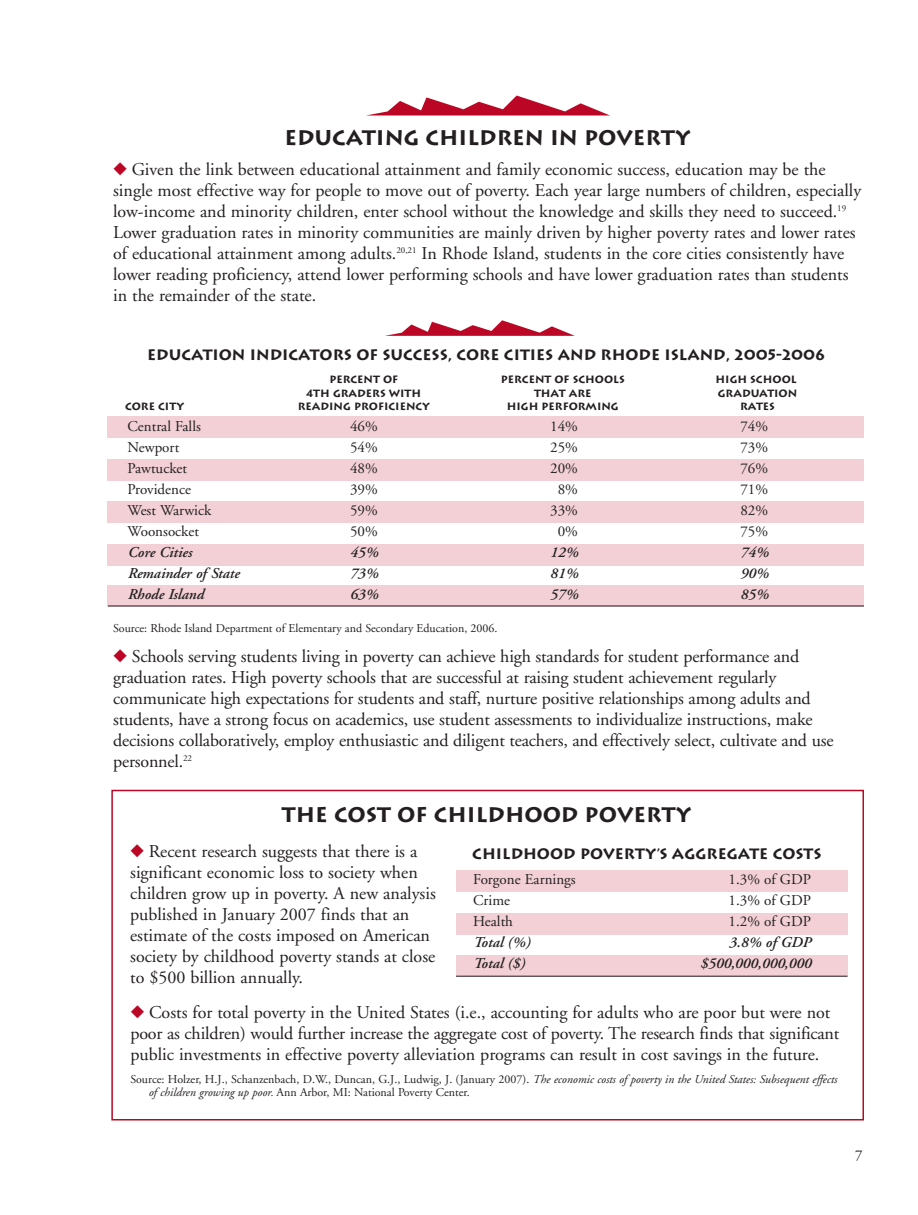
<style>
.page{position:relative;width:918px;height:1215px;background:#fff}
.page>*{position:absolute;margin:0;border:0;box-sizing:border-box;transform-origin:0 0}
.t1{font:700 21px "Lithos";color:#231f20}
.t2{font:18px/21px "Adobe Garamond";color:#231f20}
.t3{font:15px "Adobe Garamond";color:#231f20}
.t4{font:italic 600 15px "Adobe Garamond";color:#231f20}
.t5{font:700 15px "Lithos";color:#231f20}
.t6{font:12px/13.5px "Adobe Garamond";color:#231f20}
.t7{font:700 10.5px "Lithos";color:#231f20}
.s1{color:#bb0625}
.s2{font-style:italic}
</style>
<div class="page">
<div style="left:111px;top:790px;width:753px;height:331px;border:2px solid #bb0625"></div>
<svg style="left:369px;top:96px;width:240px;height:19px"></svg>
<svg style="left:385px;top:320px;width:190px;height:16px"></svg>
<div style="left:108px;top:417px;width:756px;height:21px;background:#f2d0d5"></div>
<div style="left:108px;top:459px;width:756px;height:21px;background:#f2d0d5"></div>
<div style="left:108px;top:502px;width:756px;height:21px;background:#f2d0d5"></div>
<div style="left:108px;top:545px;width:756px;height:21px;background:#f2d0d5"></div>
<div style="left:108px;top:585px;width:756px;height:21px;background:#f2d0d5"></div>
<hr style="left:108px;top:606px;width:756px;height:1px;background:#231f20">
<div style="left:456px;top:871px;width:392px;height:21px;background:#f2d0d5"></div>
<div style="left:456px;top:913px;width:392px;height:21px;background:#f2d0d5"></div>
<div style="left:456px;top:956px;width:392px;height:21px;background:#f2d0d5"></div>
<hr style="left:456px;top:976px;width:391px;height:1px;background:#231f20">
<p class="t1" style="left:285px;top:125px;width:408px">EDUCATING CHILDREN IN POVERTY</p>
<p class="t2" style="left:113px;top:160px;width:750px"><span class="s1">◆</span> Given the link between educational attainment and family economic success, education may be the single most effective way for people to move out of poverty. Each year large numbers of children, especially low-income and minority children, enter school without the knowledge and skills they need to succeed.<sup>19<br></sup>Lower graduation rates in minority communities are mainly driven by higher poverty rates and lower rates of educational attainment among adults.<sup>20,21</sup> In Rhode Island, students in the core cities consistently have lower reading proficiency, attend lower performing schools and have lower graduation rates than students in the remainder of the state.</p>
<p class="t5" style="left:147px;top:346px;width:679px">EDUCATION INDICATORS OF SUCCESS, CORE CITIES AND RHODE ISLAND, 2005-2006</p>
<p class="t7" style="left:329px;top:374px;width:70px">PERCENT OF</p>
<p class="t7" style="left:501px;top:374px;width:126px">PERCENT OF SCHOOLS</p>
<p class="t7" style="left:716px;top:374px;width:83px">HIGH SCHOOL#</p>
<p class="t7" style="left:307px;top:387px;width:116px">4TH GRADERS WITH</p>
<p class="t7" style="left:534px;top:387px;width:59px">THAT ARE</p>
<p class="t7" style="left:718px;top:387px;width:81px">GRADUATION</p>
<p class="t7" style="left:125px;top:401px;width:61px">CORE CITY</p>
<p class="t7" style="left:298px;top:401px;width:134px">READING PROFICIENCY</p>
<p class="t7" style="left:507px;top:401px;width:113px">HIGH PERFORMING</p>
<p class="t7" style="left:740px;top:401px;width:36px">RATES</p>
<p class="t3" style="left:127px;top:421px;width:75px">Central Falls</p>
<p class="t3" style="left:350px;top:421px;width:29px">46%</p>
<p class="t3" style="left:550px;top:421px;width:29px">14%</p>
<p class="t3" style="left:740px;top:421px;width:29px">74%</p>
<p class="t3" style="left:127px;top:442px;width:53px">Newport</p>
<p class="t3" style="left:350px;top:442px;width:29px">54%</p>
<p class="t3" style="left:550px;top:442px;width:29px">25%</p>
<p class="t3" style="left:740px;top:442px;width:29px">73%</p>
<p class="t3" style="left:127px;top:463px;width:61px">Pawtucket</p>
<p class="t3" style="left:350px;top:463px;width:29px">48%</p>
<p class="t3" style="left:550px;top:463px;width:29px">20%</p>
<p class="t3" style="left:740px;top:463px;width:29px">76%</p>
<p class="t3" style="left:127px;top:484px;width:65px">Providence</p>
<p class="t3" style="left:350px;top:484px;width:29px">39%</p>
<p class="t3" style="left:558px;top:484px;width:22px">8%</p>
<p class="t3" style="left:740px;top:484px;width:29px">71%</p>
<p class="t3" style="left:127px;top:505px;width:85px">West Warwick</p>
<p class="t3" style="left:350px;top:505px;width:29px">59%</p>
<p class="t3" style="left:550px;top:505px;width:29px">33%</p>
<p class="t3" style="left:740px;top:505px;width:29px">82%</p>
<p class="t3" style="left:127px;top:526px;width:73px">Woonsocket</p>
<p class="t3" style="left:350px;top:526px;width:29px">50%</p>
<p class="t3" style="left:558px;top:526px;width:22px">0%</p>
<p class="t3" style="left:740px;top:526px;width:29px">75%</p>
<p class="t4" style="left:127px;top:547px;width:66px">Core Cities</p>
<p class="t4" style="left:350px;top:547px;width:30px">45%</p>
<p class="t4" style="left:550px;top:547px;width:30px">12%</p>
<p class="t4" style="left:740px;top:547px;width:30px">74%</p>
<p class="t4" style="left:127px;top:568px;width:113px">Remainder of State</p>
<p class="t4" style="left:350px;top:568px;width:30px">73%</p>
<p class="t4" style="left:550px;top:568px;width:30px">81%</p>
<p class="t4" style="left:740px;top:568px;width:30px">90%</p>
<p class="t4" style="left:127px;top:589px;width:78px">Rhode Island</p>
<p class="t4" style="left:350px;top:589px;width:30px">63%</p>
<p class="t4" style="left:550px;top:589px;width:30px">57%</p>
<p class="t4" style="left:740px;top:589px;width:30px">85%</p>
<p class="t6" style="left:113px;top:622px;width:386px">Source: Rhode Island Department of Elementary and Secondary Education, 2006.</p>
<p class="t2" style="left:113px;top:647px;width:722px"><span class="s1">◆</span> Schools serving students living in poverty can achieve high standards for student performance and graduation rates. High poverty schools that are successful at raising student achievement regularly communicate high expectations for students and staff, nurture positive relationships among adults and students, have a strong focus on academics, use student assessments to individualize instructions, make decisions collaboratively, employ enthusiastic and diligent teachers, and effectively select, cultivate and use personnel.<sup>22</sup></p>
<p class="t1" style="left:282px;top:802px;width:411px">THE COST OF CHILDHOOD POVERTY</p>
<p class="t2" style="left:130px;top:842px;width:307px"><span class="s1">◆</span> Recent research suggests that there is a significant economic loss to society when children grow up in poverty. A new analysis published in January 2007 finds that an estimate of the costs imposed on American society by childhood poverty stands at close to $500 billion annually.</p>
<p class="t5" style="left:472px;top:845px;width:351px">CHILDHOOD POVERTY’S AGGREGATE COSTS</p>
<p class="t3" style="left:473px;top:874px;width:104px">Forgone Earnings</p>
<p class="t3" style="left:729px;top:874px;width:84px">1.3% of GDP</p>
<p class="t3" style="left:473px;top:895px;width:38px">Crime</p>
<p class="t3" style="left:729px;top:895px;width:84px">1.3% of GDP</p>
<p class="t3" style="left:473px;top:916px;width:41px">Health</p>
<p class="t3" style="left:729px;top:916px;width:84px">1.2% of GDP</p>
<p class="t4" style="left:473px;top:937px;width:58px">Total (%)</p>
<p class="t4" style="left:729px;top:937px;width:84px">3.8% of GDP</p>
<p class="t4" style="left:473px;top:958px;width:53px">Total ($)</p>
<p class="t4" style="left:700px;top:958px;width:112px">$500,000,000,000</p>
<p class="t2" style="left:130px;top:1004px;width:710px"><span class="s1">◆</span> Costs for total poverty in the United States (i.e., accounting for adults who are poor but were not poor as children) would further increase the aggregate cost of poverty. The research finds that significant public investments in effective poverty alleviation programs can result in cost savings in the future.</p>
<p class="t6" style="left:148px;top:1073px;width:690px;text-indent:-18px">Source: Holzer, H.J., Schanzenbach, D.W., Duncan, G.J., Ludwig, J. (January 2007). <span class="s2">The economic costs of poverty in the United States: Subsequent effects of children growing up poor.</span> Ann Arbor, MI: National Poverty Center.</p>
<p class="t3" style="left:855px;top:1149px;width:9px">7</p>
</div>
